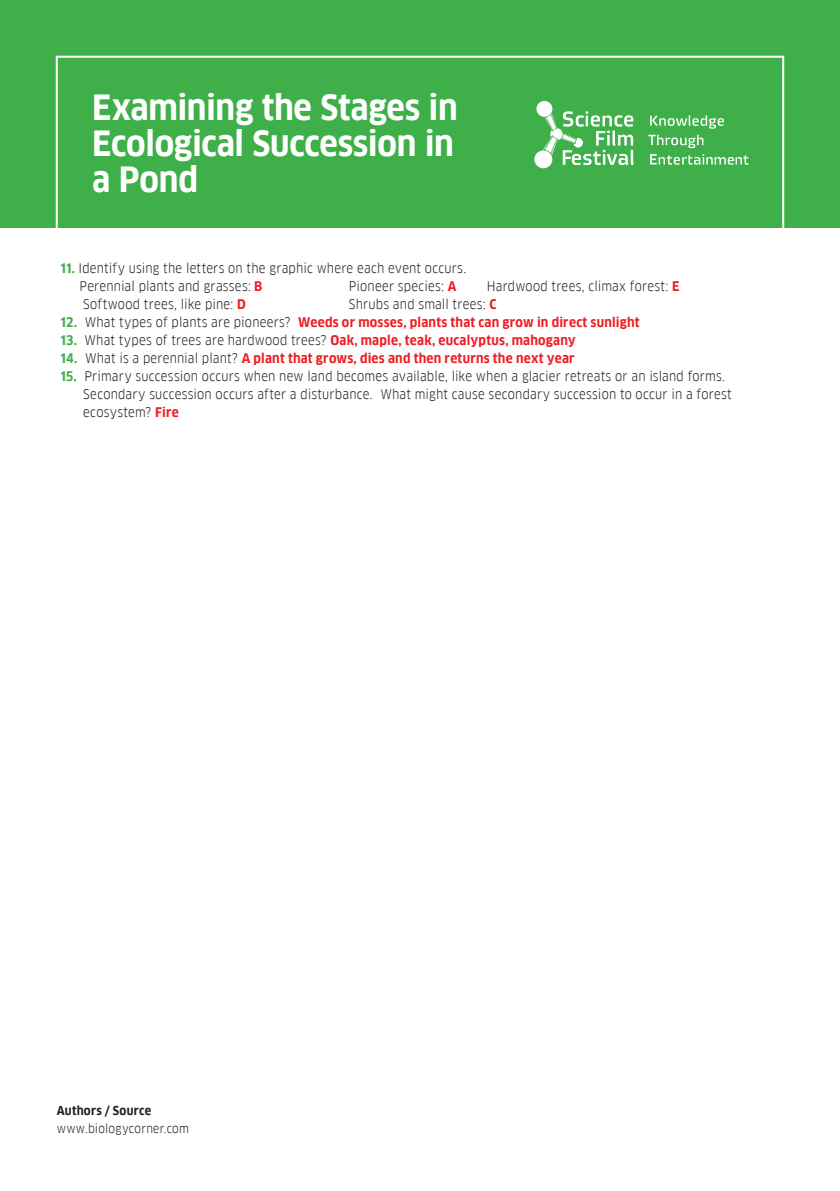
<style>
.page{position:relative;width:840px;height:1191px;background:#fff}
.page>*{position:absolute;margin:0;border:0;box-sizing:border-box;transform-origin:0 0}
.t1{font:700 34px/36px "Goethe FF Clan";letter-spacing:-.01em;color:#fff;text-align:justify}
.t2{font:13px/18px "Goethe FF Clan";letter-spacing:.015em;color:#231f20}
.t3{font:700 13px "Goethe FF Clan";letter-spacing:.015em;color:#ee1d23}
.t4{font:12px "Goethe FF Clan";letter-spacing:.02em;color:#231f20}
.t5{font:700 12px "Goethe FF Clan";letter-spacing:.02em;color:#231f20}
.s1{font-weight:700;color:#3eaf49}
.s2{font-weight:700;color:#ee1d23}
.s3{color:#3eaf49}
.s4{font-weight:400;color:#231f20}
</style>
<div class="page">
<div style="left:0;top:0;width:839px;height:228px;background:#3eaf49"></div>
<div style="left:56px;top:56px;width:727px;height:180px;border:2px solid #fff"></div>
<svg style="left:534px;top:101px;width:214px;height:67px"></svg>
<h1 class="t1" style="left:92px;top:89px;width:367px">Examining the Stages in Ecological Succession in a Pond</h1>
<p class="t2" style="left:79px;top:260px;width:388px;text-indent:-19px"><span class="s1">11.</span> Identify using the letters on the graphic where each event occurs.<br>Perennial plants and grasses: <span class="s2">B</span></p>
<p class="t2" style="left:348px;top:278px;width:109px">Pioneer species: <span class="s2">A</span></p>
<p class="t2" style="left:486px;top:278px;width:194px">Hardwood trees, climax forest: <span class="s2">E</span></p>
<p class="t2" style="left:83px;top:296px;width:164px">Softwood trees, like pine: <span class="s2">D</span></p>
<p class="t2" style="left:348px;top:296px;width:149px">Shrubs and small trees: <span class="s2">C</span></p>
<p class="t3" style="left:60px;top:315px;width:580px"><span class="s3">12.</span> <span class="s4">What types of plants are pioneers?</span> Weeds or mosses, plants that can grow in direct sunlight</p>
<p class="t3" style="left:60px;top:333px;width:516px"><span class="s3">13.</span> <span class="s4">What types of trees are hardwood trees?</span> Oak, maple, teak, eucalyptus, mahogany</p>
<p class="t3" style="left:60px;top:351px;width:515px"><span class="s3">14.</span> <span class="s4">What is a perennial plant?</span> A plant that grows, dies and then returns the next year</p>
<p class="t2" style="left:83px;top:368px;width:649px;text-indent:-23px"><span class="s1">15.</span> Primary succession occurs when new land becomes available, like when a glacier retreats or an island forms.<br>Secondary succession occurs after a disturbance. What might cause secondary succession to occur in a forest ecosystem? <span class="s2">Fire</span></p>
<p class="t5" style="left:57px;top:1104px;width:96px">Authors / Source</p>
<p class="t4" style="left:57px;top:1121px;width:134px">www.biologycorner.com</p>
</div>
